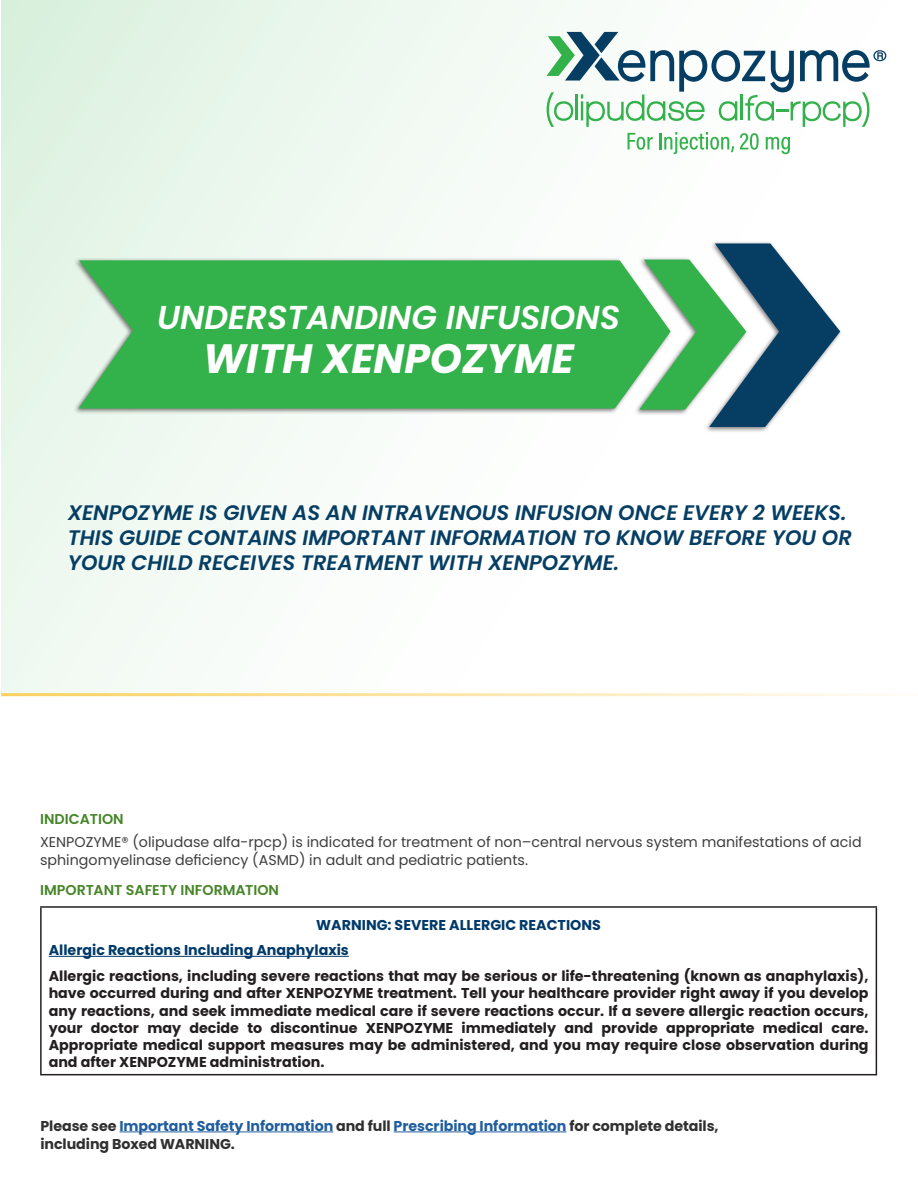
<style>
.page{position:relative;width:918px;height:1188px;background:#fff}
.page>*{position:absolute;margin:0;border:0;box-sizing:border-box;transform-origin:0 0}
.t1{font:italic 700 40.95px "Poppins";color:#fff}
.t2{font:italic 600 33.15px "Poppins";color:#fff}
.t3{font:italic 600 21px/25.2px "Poppins";color:#063e63}
.t4{font:700 14.25px/17.1px "Poppins";color:#231f20;text-align:justify}
.t5{font:14.25px/17.1px "Poppins";color:#3e3e3f}
.t6{font:700 14.25px/18px "Poppins";letter-spacing:-.005em;color:#303030}
.t7{font:700 14.25px "Poppins";color:#003a69}
.t8{font:600 14.25px "Poppins";color:#468528}
.s1{color:#215e9e}
</style>
<div class="page">
<hr style="left:119px;top:1132px;width:214px;height:1px;background:#215e9e">
<hr style="left:394px;top:1132px;width:172px;height:1px;background:#215e9e">
<div style="left:1px;top:0;width:917px;height:695px;background:linear-gradient(to right,#e8f6ea,#fff)"></div>
<div style="left:633px;top:241px;width:209px;height:191px;background:#231f20;opacity:.6"></div>
<svg style="left:639px;top:243px;width:201px;height:184px"></svg>
<div style="left:73px;top:257px;width:600px;height:157px;background:#231f20;opacity:.6"></div>
<svg style="left:79px;top:260px;width:592px;height:148px;fill:#33b14a"></svg>
<svg style="left:546px;top:32px;width:340px;height:122px"></svg>
<hr style="left:1px;top:693px;width:917px;height:3px;background:#fec842">
<hr style="left:40px;top:906px;width:837px;height:2px;background:#231f20">
<hr style="left:40px;top:908px;width:2px;height:166px;background:#231f20">
<hr style="left:876px;top:908px;width:1px;height:166px;background:#231f20">
<hr style="left:40px;top:1074px;width:837px;height:1px;background:#231f20">
<hr style="left:49px;top:956px;width:300px;height:1px;background:#003a69">
<p class="t2" style="left:157px;top:298px;width:464px">UNDERSTANDING INFUSIONS</p>
<p class="t1" style="left:203px;top:335px;width:372px">WITH XENPOZYME</p>
<p class="t3" style="left:68px;top:500px;width:780px">XENPOZYME IS GIVEN AS AN INTRAVENOUS INFUSION ONCE EVERY 2 WEEKS.</p>
<p class="t3" style="left:68px;top:525px;width:786px">THIS GUIDE CONTAINS IMPORTANT INFORMATION TO KNOW BEFORE YOU OR<br>YOUR CHILD RECEIVES TREATMENT WITH XENPOZYME.</p>
<p class="t8" style="left:40px;top:810px;width:85px">INDICATION</p>
<p class="t5" style="left:40px;top:834px;width:823px">XENPOZYME® (olipudase alfa-rpcp) is indicated for treatment of non–central nervous system manifestations of acid sphingomyelinase deficiency (ASMD) in adult and pediatric patients.</p>
<p class="t8" style="left:40px;top:881px;width:240px">IMPORTANT SAFETY INFORMATION</p>
<p class="t7" style="left:316px;top:917px;width:286px">WARNING: SEVERE ALLERGIC REACTIONS</p>
<p class="t7" style="left:49px;top:942px;width:302px">Allergic Reactions Including Anaphylaxis</p>
<p class="t4" style="left:49px;top:968px;width:821px">Allergic reactions, including severe reactions that may be serious or life-threatening (known as anaphylaxis), have occurred during and after XENPOZYME treatment. Tell your healthcare provider right away if you develop any reactions, and seek immediate medical care if severe reactions occur. If a severe allergic reaction occurs, your doctor may decide to discontinue XENPOZYME immediately and provide appropriate medical care.<br>Appropriate medical support measures may be administered, and you may require close observation during and after XENPOZYME administration.</p>
<p class="t6" style="left:40px;top:1117px;width:680px">Please see <span class="s1">Important Safety Information</span> and full <span class="s1">Prescribing Information</span> for complete details, including Boxed WARNING.</p>
</div>
